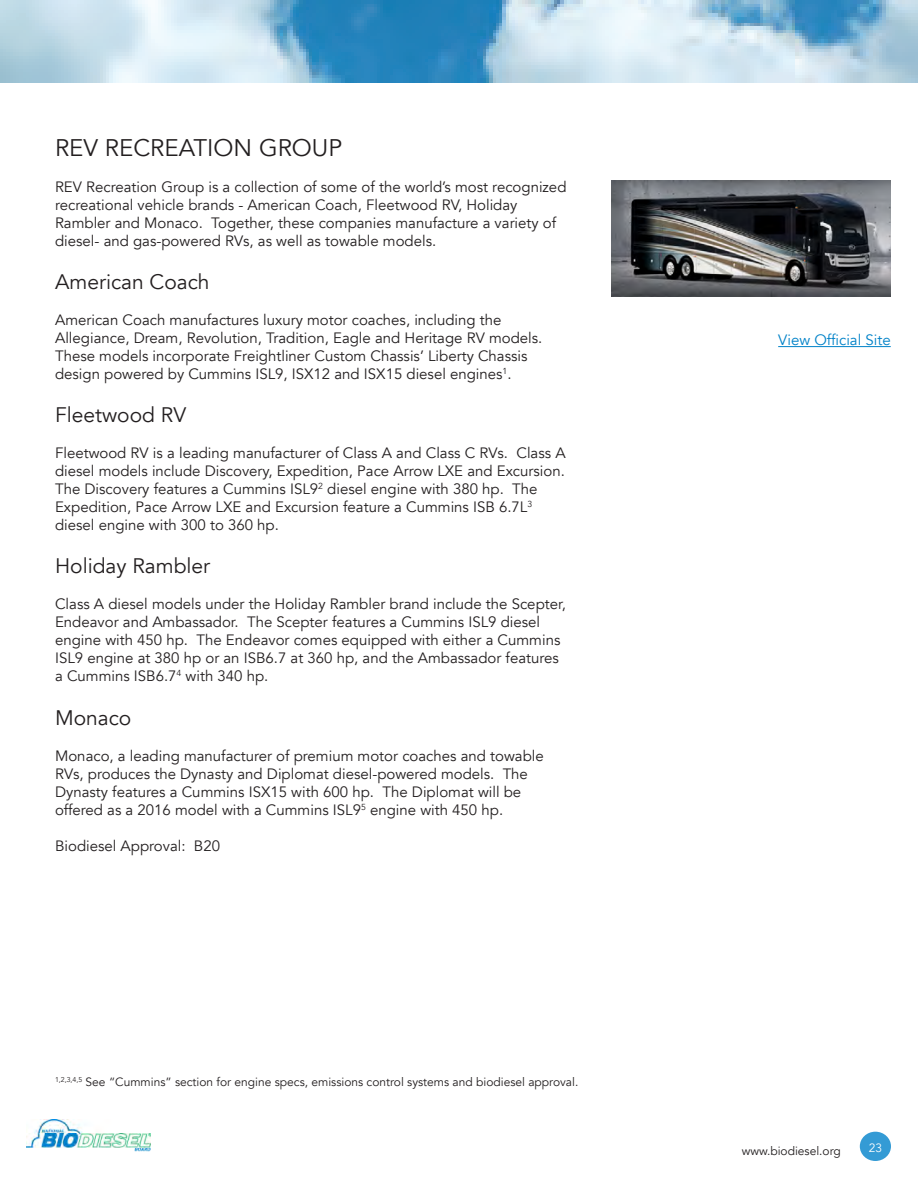
<style>
.page{position:relative;width:918px;height:1188px;background:#fff}
.page>*{position:absolute;margin:0;border:0;box-sizing:border-box;transform-origin:0 0}
.t1{font:24px "Avenir";color:#231f20}
.t2{font:21px "Avenir";color:#231f20}
.t3{font:15px/18px "Avenir";color:#231f20}
.t4{font:15px "Avenir";color:#0082c8}
.t5{font:12px "Avenir";color:#231f20}
.t6{font:12px "Avenir";color:#fff}
</style>
<div class="page">
<img style="left:0;top:0;width:918px;height:82px">
<img style="left:27px;top:1119px;width:124px;height:33px">
<div style="left:860px;top:1132px;width:31px;height:29px;background:#349bd5;border-radius:50%"></div>
<hr style="left:778px;top:346px;width:113px;height:1px;background:#0082c8">
<img style="left:611px;top:180px;width:280px;height:117px">
<h1 class="t1" style="left:55px;top:132px;width:289px">REV RECREATION GROUP</h1>
<p class="t3" style="left:55px;top:178px;width:513px">REV Recreation Group is a collection of some of the world’s most recognized recreational vehicle brands - American Coach, Fleetwood RV, Holiday Rambler and Monaco. Together, these companies manufacture a variety of diesel- and gas-powered RVs, as well as towable models.</p>
<h2 class="t2" style="left:55px;top:268px;width:156px">American Coach</h2>
<p class="t3" style="left:55px;top:311px;width:489px">American Coach manufactures luxury motor coaches, including the Allegiance, Dream, Revolution, Tradition, Eagle and Heritage RV models.<br>These models incorporate Freightliner Custom Chassis’ Liberty Chassis design powered by Cummins ISL9, ISX12 and ISX15 diesel engines<sup>1</sup>.</p>
<h2 class="t2" style="left:55px;top:401px;width:133px">Fleetwood RV</h2>
<p class="t3" style="left:55px;top:444px;width:512px">Fleetwood RV is a leading manufacturer of Class A and Class C RVs. Class A diesel models include Discovery, Expedition, Pace Arrow LXE and Excursion.<br>The Discovery features a Cummins ISL9<sup>2</sup> diesel engine with 380 hp. The Expedition, Pace Arrow LXE and Excursion feature a Cummins ISB 6.7L<sup>3 </sup>diesel engine with 300 to 360 hp.</p>
<h2 class="t2" style="left:55px;top:552px;width:157px">Holiday Rambler</h2>
<p class="t3" style="left:55px;top:596px;width:512px">Class A diesel models under the Holiday Rambler brand include the Scepter, Endeavor and Ambassador. The Scepter features a Cummins ISL9 diesel engine with 450 hp. The Endeavor comes equipped with either a Cummins ISL9 engine at 380 hp or an ISB6.7 at 360 hp, and the Ambassador features a Cummins ISB6.7<sup>4</sup> with 340 hp.</p>
<h2 class="t2" style="left:55px;top:704px;width:78px">Monaco</h2>
<p class="t3" style="left:55px;top:747px;width:490px">Monaco, a leading manufacturer of premium motor coaches and towable RVs, produces the Dynasty and Diplomat diesel-powered models. The Dynasty features a Cummins ISX15 with 600 hp. The Diplomat will be offered as a 2016 model with a Cummins ISL9<sup>5</sup> engine with 450 hp.</p>
<p class="t3" style="left:55px;top:837px;width:167px">Biodiesel Approval: B20</p>
<p class="t5" style="left:55px;top:1074px;width:525px"><sup>1,2,3,4,5</sup> See “Cummins” section for engine specs, emissions control systems and biodiesel approval.</p>
<p class="t4" style="left:778px;top:330px;width:114px">View Official Site</p>
<p class="t5" style="left:742px;top:1143px;width:101px">www.biodiesel.org</p>
<p class="t6" style="left:869px;top:1140px;width:15px">23</p>
</div>
